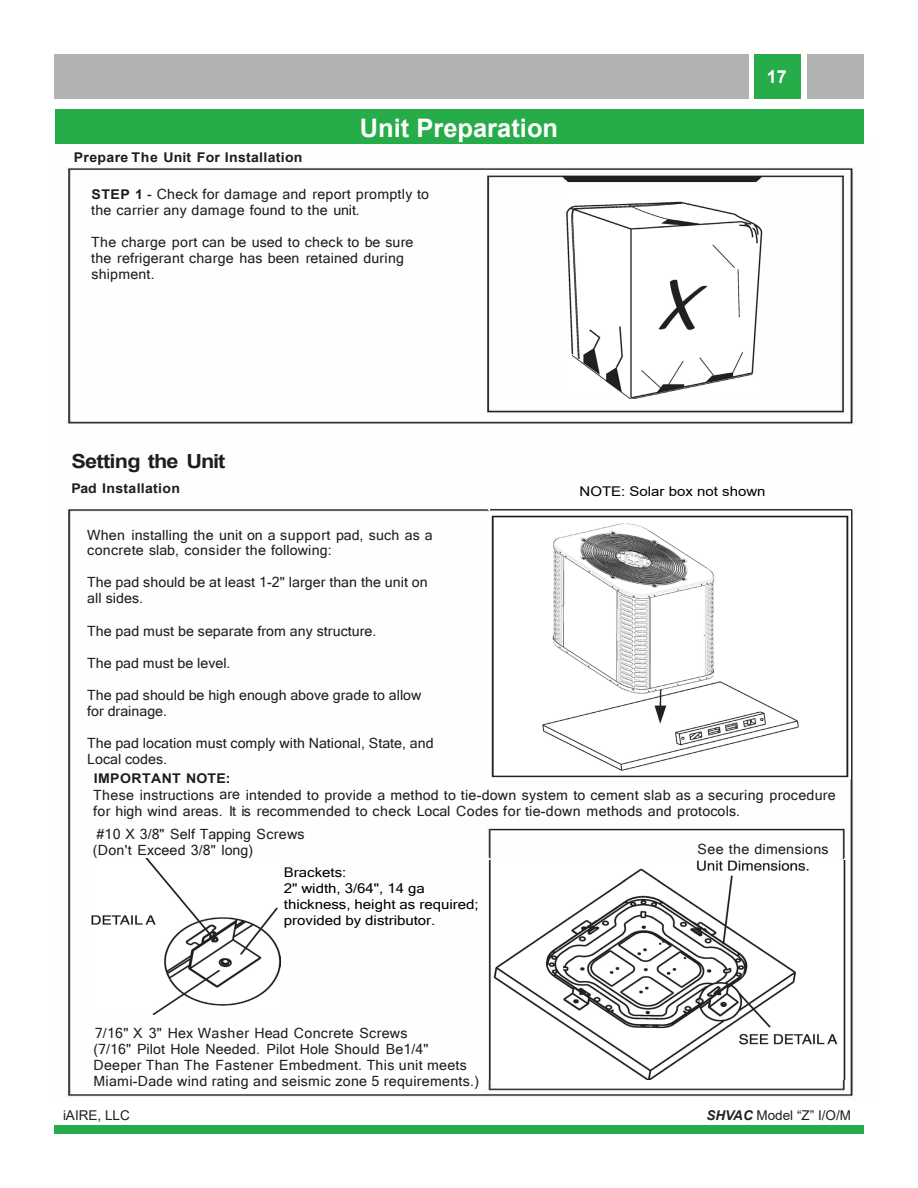
<style>
.page{position:relative;width:918px;height:1188px;background:#fff}
.page>*{position:absolute;margin:0;border:0;box-sizing:border-box;transform-origin:0 0}
.t1{font:700 25.5px "Arial";color:#fff}
.t2{font:700 19.5px "Arial";letter-spacing:-.035em;color:#201c20;scale:1.12 1}
.t3{font:700 18px "Arial";color:#fff}
.t4{font:14.1px/16px "Microsoft Sans Serif";letter-spacing:.015em;color:#201c20}
.t5{font:13.5px "Arial";color:#231f20}
.t6{font:13.35px/16px "Microsoft Sans Serif";color:#000;scale:1.12 1}
.t7{font:700 13.35px "Arial";letter-spacing:.02em;color:#201c20;scale:1.05 1}
.t8{font:13.35px "Arial";color:#000;scale:1.12 1}
.s1{font-family:"Arial";font-weight:700;font-size:13.35px}
.s2{font-weight:700;font-style:italic}
</style>
<div class="page">
<div style="left:54px;top:55px;width:694px;height:44px;background:#b2b2b2"></div>
<div style="left:754px;top:55px;width:47px;height:44px;background:#27ac4a"></div>
<div style="left:54px;top:1126px;width:810px;height:8px;background:#27ac4a"></div>
<div style="left:807px;top:55px;width:57px;height:44px;background:#b2b2b2"></div>
<img style="left:55px;top:143px;width:800px;height:955px">
<img style="left:565px;top:192px;width:197px;height:207px">
<img style="left:491px;top:507px;width:360px;height:272px">
<img style="left:91px;top:859px;width:189px;height:156px">
<img style="left:487px;top:860px;width:360px;height:219px">
<div style="left:56px;top:110px;width:808px;height:34px;background:#27ac4a"></div>
<p class="t1" style="left:360px;top:110px;width:200px">Unit Preparation</p>
<p class="t7" style="left:74px;top:148px;width:219px">Prepare The Unit For Installation</p>
<p class="t4" style="left:91px;top:185px;width:339px"><span class="s1">STEP 1</span> - Check for damage and report promptly to the carrier any damage found to the unit.</p>
<p class="t4" style="left:91px;top:234px;width:324px">The charge port can be used to check to be sure the refrigerant charge has been retained during shipment.</p>
<p class="t3" style="left:767px;top:64px;width:22px">17</p>
<p class="t2" style="left:71px;top:447px;width:139px">Setting the Unit</p>
<p class="t7" style="left:71px;top:478px;width:105px">Pad Installation</p>
<p class="t4" style="left:87px;top:527px;width:347px;line-height:15.6px">When installing the unit on a support pad, such as a concrete slab, consider the following:</p>
<p class="t4" style="left:87px;top:574px;width:342px">The pad should be at least 1-2" larger than the unit on all sides.</p>
<p class="t4" style="left:87px;top:622px;width:291px">The pad must be separate from any structure.</p>
<p class="t4" style="left:87px;top:655px;width:145px">The pad must be level.</p>
<p class="t4" style="left:87px;top:687px;width:336px">The pad should be high enough above grade to allow for drainage.</p>
<p class="t4" style="left:87px;top:735px;width:348px">The pad location must comply with National, State, and<br>Local codes.</p>
<p class="t7" style="left:94px;top:769px;width:132px">IMPORTANT NOTE:</p>
<p class="t4" style="left:93px;top:786px;width:744px">These instructions are intended to provide a method to tie-down system to cement slab as a securing procedure for high wind areas. It is recommended to check Local Codes for tie-down methods and protocols.</p>
<p class="t4" style="left:93px;top:825px;width:213px">#10 X 3/8" Self Tapping Screws (Don't Exceed 3/8" long)</p>
<p class="t8" style="left:580px;top:482px;width:167px">NOTE: Solar box not shown</p>
<p class="t4" style="left:697px;top:841px;width:133px">See the dimensions</p>
<p class="t6" style="left:284px;top:864px;width:175px">Brackets:<br>2" width, 3/64", 14 ga thickness, height as required; provided by distributor.</p>
<p class="t4" style="left:93px;top:1025px;width:387px">7/16" X 3" Hex Washer Head Concrete Screws<br>(7/16" Pilot Hole Needed. Pilot Hole Should Be1/4" Deeper Than The Fastener Embedment. This unit meets Miami-Dade wind rating and seismic zone 5 requirements.)</p>
<p class="t5" style="left:63px;top:1106px;width:68px">iAIRE, LLC</p>
<p class="t5" style="left:706px;top:1106px;width:146px"><span class="s2">SHVAC</span> Model “Z” I/O/M</p>
</div>
